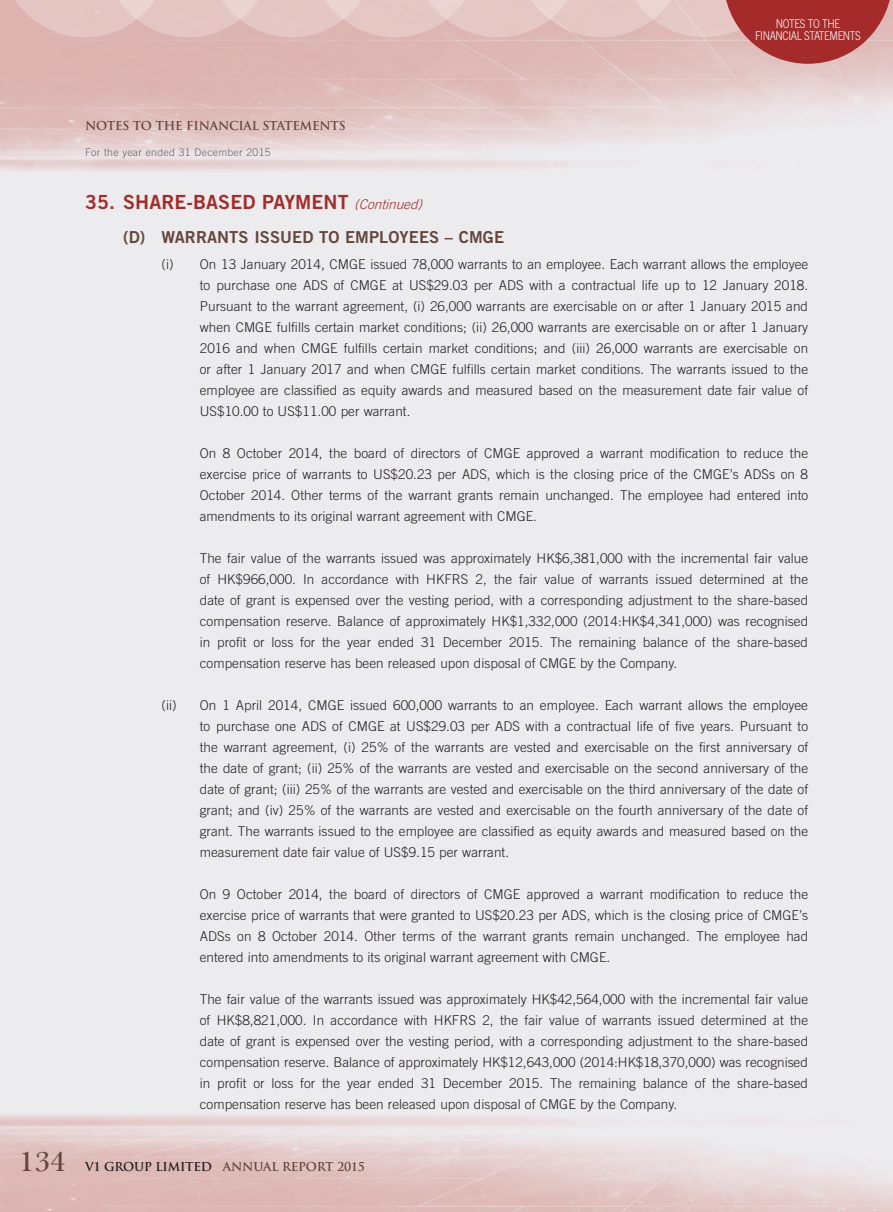
<style>
.page{position:relative;width:893px;height:1212px;background:#fff}
.page>*{position:absolute;margin:0;border:0;box-sizing:border-box;transform-origin:0 0}
.t1{font:500 29.25px "M Sung HK";color:#65463b}
.Heading_1{font:19.5px "Trade Gothic LT Std Bd 2";letter-spacing:.005em;color:#a42b2a}
.Heading_2{font:16.5px "Trade Gothic LT Std Bd 2";letter-spacing:.005em;color:#65463b}
.Body_Text{font:300 13.5px/21px "Trade Gothic LT Std";letter-spacing:.005em;color:#231f20;text-align:justify}
.t2{font:700 12px "Trajan Pro";letter-spacing:-.02em;color:#65463b}
.t3{font:300 12px/12px "Trade Gothic LT Std";letter-spacing:-.035em;color:#fff;text-align:center;scale:.85 1}
.t4{font:300 10.5px "Trade Gothic LT Std";letter-spacing:.03em;color:#636366}
.s1{font-family:"Trade Gothic LT Std";font-weight:300;font-style:italic;font-size:13.5px}
.s2{color:#231f20}
</style>
<div class="page">
<svg style="left:1px;top:0;width:891px;height:64px;background:#d8aaa8"></svg>
<p class="t2" style="left:85px;top:118px;width:262px">NOTES TO THE FINANCIAL STATEMENTS</p>
<p class="t4" style="left:85px;top:146px;width:187px">For the year ended 31 December 2015</p>
<p class="t3" style="left:755px;top:17px;width:126px">NOTES TO THE<br>FINANCIAL STATEMENTS</p>
<p class="Heading_1" style="left:85px;top:190px;width:343px">35. SHARE-BASED PAYMENT <span class="s1">(Continued)</span></p>
<p class="Heading_2" style="left:123px;top:227px;width:382px">(D) WARRANTS ISSUED TO EMPLOYEES – CMGE</p>
<p class="Body_Text" style="left:200px;top:254px;width:610px;text-indent:-38px">(i) On 13 January 2014, CMGE issued 78,000 warrants to an employee. Each warrant allows the employee to purchase one ADS of CMGE at US$29.03 per ADS with a contractual life up to 12 January 2018.<br>Pursuant to the warrant agreement, (i) 26,000 warrants are exercisable on or after 1 January 2015 and when CMGE fulfills certain market conditions; (ii) 26,000 warrants are exercisable on or after 1 January 2016 and when CMGE fulfills certain market conditions; and (iii) 26,000 warrants are exercisable on or after 1 January 2017 and when CMGE fulfills certain market conditions. The warrants issued to the employee are classified as equity awards and measured based on the measurement date fair value of US$10.00 to US$11.00 per warrant.</p>
<p class="Body_Text" style="left:200px;top:443px;width:610px">On 8 October 2014, the board of directors of CMGE approved a warrant modification to reduce the exercise price of warrants to US$20.23 per ADS, which is the closing price of the CMGE’s ADSs on 8<br>October 2014. Other terms of the warrant grants remain unchanged. The employee had entered into amendments to its original warrant agreement with CMGE.</p>
<p class="Body_Text" style="left:200px;top:548px;width:610px">The fair value of the warrants issued was approximately HK$6,381,000 with the incremental fair value of HK$966,000. In accordance with HKFRS 2, the fair value of warrants issued determined at the date of grant is expensed over the vesting period, with a corresponding adjustment to the share-based compensation reserve. Balance of approximately HK$1,332,000 (2014:HK$4,341,000) was recognised in profit or loss for the year ended 31 December 2015. The remaining balance of the share-based compensation reserve has been released upon disposal of CMGE by the Company.</p>
<p class="Body_Text" style="left:162px;top:695px;width:17px">(ii)</p>
<p class="Body_Text" style="left:200px;top:695px;width:610px">On 1 April 2014, CMGE issued 600,000 warrants to an employee. Each warrant allows the employee to purchase one ADS of CMGE at US$29.03 per ADS with a contractual life of five years. Pursuant to the warrant agreement, (i) 25% of the warrants are vested and exercisable on the first anniversary of the date of grant; (ii) 25% of the warrants are vested and exercisable on the second anniversary of the date of grant; (iii) 25% of the warrants are vested and exercisable on the third anniversary of the date of grant; and (iv) 25% of the warrants are vested and exercisable on the fourth anniversary of the date of grant. The warrants issued to the employee are classified as equity awards and measured based on the measurement date fair value of US$9.15 per warrant.</p>
<p class="Body_Text" style="left:200px;top:884px;width:610px">On 9 October 2014, the board of directors of CMGE approved a warrant modification to reduce the exercise price of warrants that were granted to US$20.23 per ADS, which is the closing price of CMGE’s ADSs on 8 October 2014. Other terms of the warrant grants remain unchanged. The employee had entered into amendments to its original warrant agreement with CMGE.</p>
<p class="Body_Text" style="left:200px;top:989px;width:610px">The fair value of the warrants issued was approximately HK$42,564,000 with the incremental fair value of HK$8,821,000. In accordance with HKFRS 2, the fair value of warrants issued determined at the date of grant is expensed over the vesting period, with a corresponding adjustment to the share-based compensation reserve. Balance of approximately HK$12,643,000 (2014:HK$18,370,000) was recognised in profit or loss for the year ended 31 December 2015. The remaining balance of the share-based compensation reserve has been released upon disposal of CMGE by the Company.</p>
<h1 class="t1" style="left:19px;top:1140px;width:48px">134</h1>
<p class="t2" style="left:85px;top:1159px;width:282px"><span class="s2">V1 GROUP LIMITED</span> ANNUAL REPORT 2015</p>
</div>
